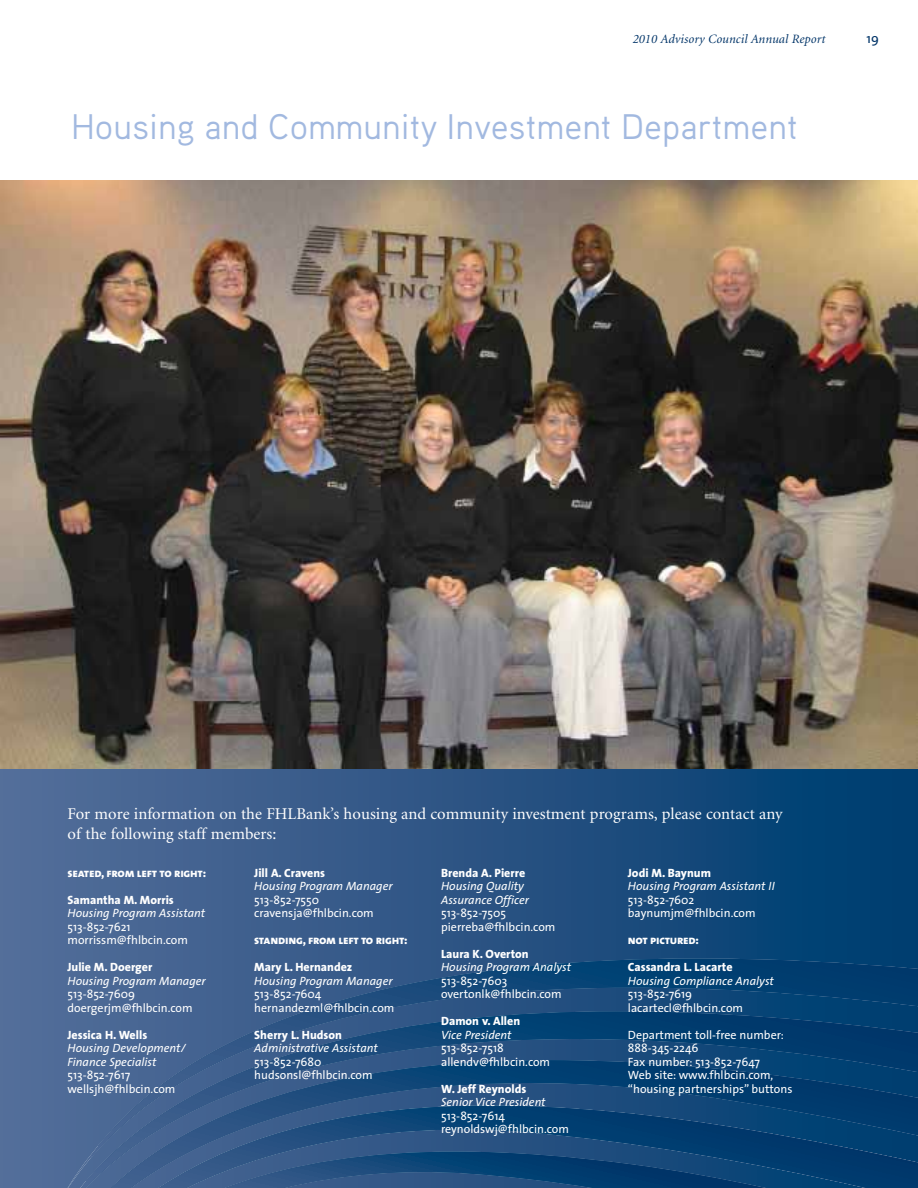
<style>
.page{position:relative;width:918px;height:1188px;background:#fff}
.page>*{position:absolute;margin:0;border:0;box-sizing:border-box;transform-origin:0 0}
.t1{font:35.55px "Aaux Pro";color:#a2b9e0}
.t2{font:16.5px/19.5px "Minion";letter-spacing:.005em;color:#fff}
.t3{font:13.5px "The Sans";color:#003468}
.t4{font:italic 12.75px "Minion";letter-spacing:.01em;color:#003468}
.t5{font:12px/13.5px "The Sans";color:#fff}
.t6{font:italic 12px/13.5px "The Sans";color:#fff}
.t7{font:800 12px "The Sans";color:#fff}
.t8{font:12px "The Sans Extra Bold Caps";letter-spacing:-.02em;color:#fff}
</style>
<div class="page">
<div style="left:0;top:761px;width:918px;height:427px;background:linear-gradient(to right,#586e9a,#003c6f)"></div>
<svg style="left:68px;top:958px;width:850px;height:230px;background:#235181"></svg>
<svg style="left:80px;top:1011px;width:838px;height:177px;background:#1c4c7d"></svg>
<img style="left:0;top:180px;width:918px;height:589px">
<p class="t4" style="left:632px;top:32px;width:194px">2010 Advisory Council Annual Report</p>
<p class="t3" style="left:867px;top:27px;width:14px">19</p>
<h1 class="t1" style="left:71px;top:104px;width:728px">Housing and Community Investment Department</h1>
<h2 class="t2" style="left:68px;top:805px;width:716px">For more information on the FHLBank’s housing and community investment programs, please contact any of the following staff members:</h2>
<p class="t8" style="left:68px;top:862px;width:140px">seated, from left to right:</p>
<p class="t7" style="left:68px;top:889px;width:108px">Samantha M. Morris</p>
<p class="t6" style="left:68px;top:906px;width:139px">Housing Program Assistant</p>
<p class="t5" style="left:68px;top:919px;width:122px">513-852-7621 morrissm@fhlbcin.com</p>
<p class="t7" style="left:68px;top:957px;width:86px">Julie M. Doerger</p>
<p class="t6" style="left:68px;top:973px;width:140px">Housing Program Manager</p>
<p class="t5" style="left:68px;top:987px;width:127px">513-852-7609 doergerjm@fhlbcin.com</p>
<p class="t7" style="left:68px;top:1024px;width:81px">Jessica H. Wells</p>
<p class="t6" style="left:68px;top:1041px;width:120px">Housing Development/<br>Finance Specialist</p>
<p class="t5" style="left:68px;top:1068px;width:110px">513-852-7617 wellsjh@fhlbcin.com</p>
<p class="t7" style="left:254px;top:862px;width:72px">Jill A. Cravens</p>
<p class="t6" style="left:254px;top:879px;width:140px">Housing Program Manager</p>
<p class="t5" style="left:254px;top:892px;width:121px">513-852-7550 cravensja@fhlbcin.com</p>
<p class="t8" style="left:254px;top:930px;width:155px">standing, from left to right:</p>
<p class="t7" style="left:254px;top:957px;width:100px">Mary L. Hernandez</p>
<p class="t6" style="left:254px;top:973px;width:140px">Housing Program Manager</p>
<p class="t5" style="left:254px;top:987px;width:142px">513-852-7604 hernandezml@fhlbcin.com</p>
<p class="t7" style="left:254px;top:1024px;width:89px">Sherry L. Hudson</p>
<p class="t6" style="left:254px;top:1041px;width:125px">Administrative Assistant</p>
<p class="t5" style="left:254px;top:1054px;width:120px">513-852-7680 hudsonsl@fhlbcin.com</p>
<p class="t7" style="left:441px;top:862px;width:86px">Brenda A. Pierre</p>
<p class="t6" style="left:441px;top:879px;width:89px">Housing Quality<br>Assurance Officer</p>
<p class="t5" style="left:441px;top:906px;width:116px">513-852-7505 pierreba@fhlbcin.com</p>
<p class="t7" style="left:441px;top:943px;width:89px">Laura K. Overton</p>
<p class="t6" style="left:441px;top:960px;width:132px">Housing Program Analyst</p>
<p class="t5" style="left:441px;top:973px;width:122px">513-852-7603 overtonlk@fhlbcin.com</p>
<p class="t7" style="left:441px;top:1011px;width:81px">Damon v. Allen</p>
<p class="t6" style="left:441px;top:1027px;width:72px">Vice President</p>
<p class="t5" style="left:441px;top:1041px;width:111px">513-852-7518 allendv@fhlbcin.com</p>
<p class="t7" style="left:441px;top:1078px;width:87px">W. Jeff Reynolds</p>
<p class="t6" style="left:441px;top:1095px;width:106px">Senior Vice President</p>
<p class="t5" style="left:441px;top:1108px;width:129px">513-852-7614 reynoldswj@fhlbcin.com</p>
<p class="t7" style="left:628px;top:862px;width:85px">Jodi M. Baynum</p>
<p class="t6" style="left:628px;top:879px;width:149px">Housing Program Assistant II</p>
<p class="t5" style="left:628px;top:892px;width:129px">513-852-7602 baynumjm@fhlbcin.com</p>
<p class="t8" style="left:628px;top:930px;width:73px">not pictured:</p>
<p class="t7" style="left:628px;top:957px;width:106px">Cassandra L. Lacarte</p>
<p class="t6" style="left:628px;top:973px;width:148px">Housing Compliance Analyst</p>
<p class="t5" style="left:628px;top:987px;width:117px">513-852-7619 lacartecl@fhlbcin.com</p>
<p class="t5" style="left:628px;top:1027px;width:166px">Department toll-free number:<br>888-345-2246<br>Fax number: 513-852-7647<br>Web site: www.fhlbcin.com, “housing partnerships” buttons</p>
</div>
